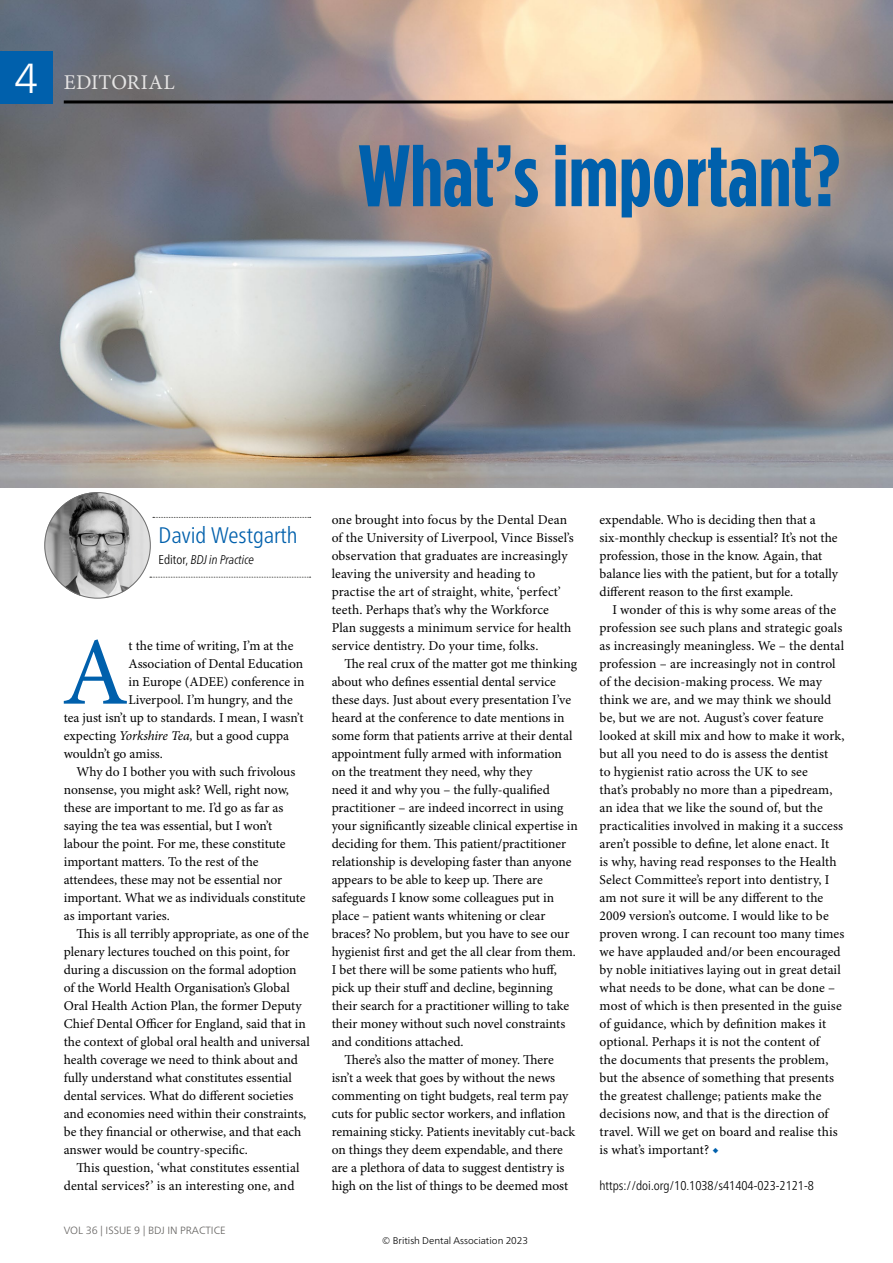
<style>
.page{position:relative;width:893px;height:1263px;background:#fff}
.page>*{position:absolute;margin:0;border:0;box-sizing:border-box;transform-origin:0 0}
.Para_body_drop_cap{font:96.6px "Minion Pro";color:#0060ac}
.Title_headline_colou{font:700 87px "Gotham Condensed";color:#0060ac}
.NoXML_page_numbers{font:300 42px "Frutiger Neue LT Pro";color:#fff}
.NoXML_author_name{font:300 condensed 22.5px "Frutiger Neue LT Pro";color:#0060ac}
.NoXML_category{font:21px "Minion Pro";letter-spacing:.015em;color:#e5e4e4}
.Para_body{font:13.5px/18px "Minion Pro";color:#000}
.Para_body_drop_cap-2{font:13.5px "Minion Pro";color:#000}
.NoXML_DOI{font:300 condensed 12.75px "Frutiger Neue LT Pro";color:#000}
.Biography_author_job{font:italic 300 condensed 12.75px "Frutiger Neue LT Pro";color:#000}
.NoXML_footer{font:300 10.5px "Frutiger Neue LT Pro";color:#656361}
.NoXML_Hidden_for_Onl{font:300 9.75px "Frutiger Neue LT Pro";color:#000}
.s1{font-style:normal}
.s2{font-style:italic}
.s3{color:#0060ac}
</style>
<div class="page">
<img style="left:0;top:0;width:893px;height:488px">
<div style="left:0;top:51px;width:52px;height:52px;background:#0060ac"></div>
<hr style="left:64px;top:100px;width:829px;height:3px;background:#000">
<svg style="left:153px;top:517px;width:158px;height:1px"></svg>
<svg style="left:150px;top:577px;width:161px;height:1px"></svg>
<img style="left:44px;top:492px;width:107px;height:106px;border-radius:53px">
<p class="NoXML_page_numbers" style="left:14px;top:54px;width:26px">4</p>
<p class="NoXML_category" style="left:64px;top:70px;width:112px">EDITORIAL</p>
<p class="Title_headline_colou" style="left:359px;top:125px;width:483px">What’s important?</p>
<p class="NoXML_author_name" style="left:159px;top:522px;width:140px">David Westgarth</p>
<p class="Biography_author_job" style="left:159px;top:552px;width:97px"><span class="s1">Editor,</span> BDJ in Practice</p>
<p class="Para_body_drop_cap" style="left:62px;top:615px;width:68px">A</p>
<p class="Para_body_drop_cap-2" style="left:129px;top:637px;width:166px">t the time of writing, I’m at the</p>
<p class="Para_body_drop_cap-2" style="left:129px;top:655px;width:176px">Association of Dental Education</p>
<p class="Para_body_drop_cap-2" style="left:129px;top:673px;width:177px">in Europe (ADEE) conference in</p>
<p class="Para_body_drop_cap-2" style="left:129px;top:691px;width:166px">Liverpool. I’m hungry, and the</p>
<p class="Para_body_drop_cap-2" style="left:64px;top:709px;width:241px">tea just isn’t up to standards. I mean, I wasn’t</p>
<p class="Para_body_drop_cap-2" style="left:64px;top:727px;width:227px">expecting <span class="s2">Yorkshire Tea,</span> but a good cuppa</p>
<p class="Para_body_drop_cap-2" style="left:64px;top:745px;width:101px">wouldn’t go amiss.</p>
<p class="Para_body" style="left:64px;top:763px;width:243px;text-indent:13px">Why do I bother you with such frivolous nonsense, you might ask? Well, right now, these are important to me. I’d go as far as saying the tea was essential, but I won’t labour the point. For me, these constitute important matters. To the rest of the attendees, these may not be essential nor important. What we as individuals constitute as important varies.</p>
<p class="Para_body" style="left:64px;top:925px;width:247px;text-indent:13px">This is all terribly appropriate, as one of the plenary lectures touched on this point, for during a discussion on the formal adoption of the World Health Organisation’s Global Oral Health Action Plan, the former Deputy Chief Dental Officer for England, said that in the context of global oral health and universal health coverage we need to think about and fully understand what constitutes essential dental services. What do different societies and economies need within their constraints, be they financial or otherwise, and that each answer would be country-specific.</p>
<p class="Para_body" style="left:64px;top:1159px;width:237px;text-indent:13px">This question, ‘what constitutes essential dental services?’ is an interesting one, and</p>
<p class="NoXML_footer" style="left:64px;top:1224px;width:163px">VOL 36 | ISSUE 9 | BDJ IN PRACTICE</p>
<p class="Para_body" style="left:332px;top:511px;width:244px">one brought into focus by the Dental Dean of the University of Liverpool, Vince Bissel’s observation that graduates are increasingly leaving the university and heading to practise the art of straight, white, ‘perfect’ teeth. Perhaps that’s why the Workforce Plan suggests a minimum service for health service dentistry. Do your time, folks.</p>
<p class="Para_body" style="left:332px;top:655px;width:248px;text-indent:13px">The real crux of the matter got me thinking about who defines essential dental service these days. Just about every presentation I’ve heard at the conference to date mentions in some form that patients arrive at their dental appointment fully armed with information on the treatment they need, why they<br>need it and why you – the fully-qualified practitioner – are indeed incorrect in using your significantly sizeable clinical expertise in deciding for them. This patient/practitioner relationship is developing faster than anyone appears to be able to keep up. There are safeguards I know some colleagues put in place – patient wants whitening or clear braces? No problem, but you have to see our hygienist first and get the all clear from them.<br>I bet there will be some patients who huff, pick up their stuff and decline, beginning their search for a practitioner willing to take their money without such novel constraints and conditions attached.</p>
<p class="Para_body" style="left:332px;top:1051px;width:245px;text-indent:13px">There’s also the matter of money. There isn’t a week that goes by without the news commenting on tight budgets, real term pay cuts for public sector workers, and inflation remaining sticky. Patients inevitably cut-back on things they deem expendable, and there are a plethora of data to suggest dentistry is high on the list of things to be deemed most</p>
<p class="NoXML_Hidden_for_Onl" style="left:382px;top:1234px;width:148px">© British Dental Association 2023</p>
<p class="Para_body" style="left:600px;top:511px;width:240px">expendable. Who is deciding then that a six-monthly checkup is essential? It’s not the profession, those in the know. Again, that balance lies with the patient, but for a totally different reason to the first example.</p>
<p class="Para_body" style="left:600px;top:601px;width:246px;text-indent:13px">I wonder of this is why some areas of the profession see such plans and strategic goals as increasingly meaningless. We – the dental profession – are increasingly not in control of the decision-making process. We may think we are, and we may think we should be, but we are not. August’s cover feature looked at skill mix and how to make it work, but all you need to do is assess the dentist<br>to hygienist ratio across the UK to see<br>that’s probably no more than a pipedream, an idea that we like the sound of, but the practicalities involved in making it a success aren’t possible to define, let alone enact. It<br>is why, having read responses to the Health Select Committee’s report into dentistry, I am not sure it will be any different to the 2009 version’s outcome. I would like to be proven wrong. I can recount too many times we have applauded and/or been encouraged by noble initiatives laying out in great detail what needs to be done, what can be done – most of which is then presented in the guise of guidance, which by definition makes it optional. Perhaps it is not the content of<br>the documents that presents the problem, but the absence of something that presents the greatest challenge; patients make the decisions now, and that is the direction of travel. Will we get on board and realise this is what’s important? <span class="s3">◆</span></p>
<p class="NoXML_DOI" style="left:600px;top:1178px;width:216px">https://doi.org/10.1038/s41404-023-2121-8</p>
</div>
